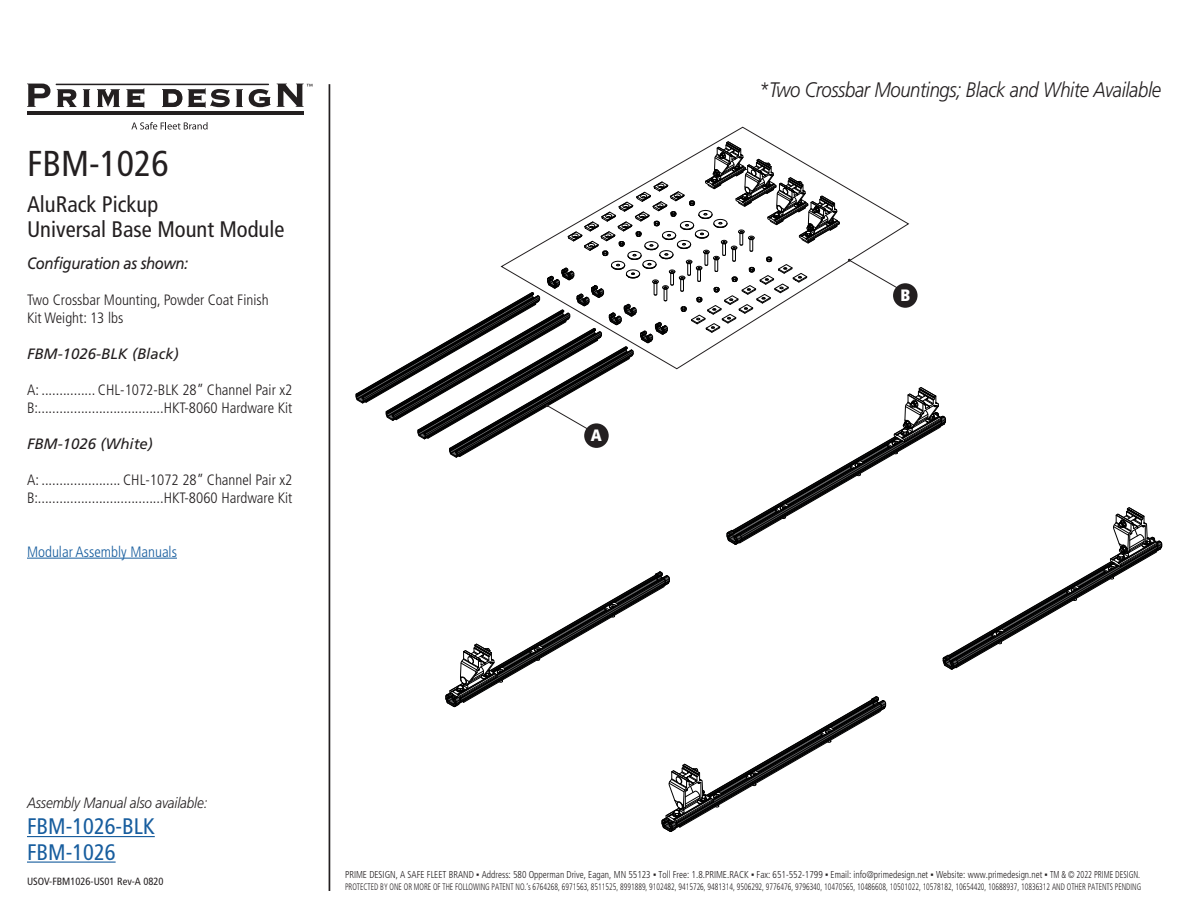
<style>
.page{position:relative;width:1188px;height:918px;background:#fff}
.page>*{position:absolute;margin:0;border:0;box-sizing:border-box;transform-origin:0 0}
.t1{font:condensed 36px "Frutiger LT Std";color:#231f20}
.t2{font:condensed 22.5px "Frutiger LT Std";color:#231f20}
.t3{font:condensed 22.5px "Frutiger LT Std";color:#175d9e}
.t4{font:italic 300 21px "Frutiger LT Std";letter-spacing:-.02em;color:#231f20;scale:.88 1}
.t5{font:italic 16.5px "Frutiger LT Std";letter-spacing:-.025em;color:#231f20;scale:.9 1}
.t6{font:900 condensed 16.5px "Frutiger LT Std";color:#fff}
.t7{font:300 condensed 15px "Frutiger LT Std";color:#231f20}
.t8{font:italic 15px "Frutiger LT Std";color:#231f20}
.t9{font:italic 300 15px "Frutiger LT Std";letter-spacing:-.01em;color:#231f20;scale:.9 1}
.t10{font:300 condensed 15px "Frutiger LT Std";color:#175d9e}
.t11{font:condensed 10.5px "Frutiger LT Std";color:#231f20}
.t12{font:300 condensed 10.05px "Frutiger LT Std";color:#231f20;scale:.93 1}
.t13{font:300 condensed 9.3px "Frutiger LT Std";color:#231f20;scale:.81 1}
.s1{font-family:"Franklin Gothic";font-weight:400;font-stretch:normal}
.s2{font-family:"Arial";font-weight:400;font-stretch:normal}
</style>
<div class="page">
<hr style="left:27px;top:111px;width:277px;height:4px;background:#231f20">
<svg style="left:27px;top:84px;width:23px;height:23px"></svg>
<svg style="left:57px;top:89px;width:20px;height:18px"></svg>
<svg style="left:83px;top:89px;width:7px;height:18px"></svg>
<svg style="left:97px;top:89px;width:23px;height:18px"></svg>
<svg style="left:126px;top:88px;width:18px;height:20px"></svg>
<svg style="left:162px;top:89px;width:20px;height:18px"></svg>
<svg style="left:188px;top:88px;width:42px;height:20px"></svg>
<svg style="left:236px;top:89px;width:7px;height:18px"></svg>
<svg style="left:249px;top:89px;width:22px;height:18px"></svg>
<hr style="left:56px;top:84px;width:213px;height:1px;background:#231f20">
<svg style="left:277px;top:84px;width:35px;height:23px"></svg>
<svg style="left:131px;top:122px;width:77px;height:8px"></svg>
<hr style="left:329px;top:84px;width:1px;height:807px;background:#231f20">
<hr style="left:27px;top:558px;width:150px;height:1px;background:#175d9e">
<svg style="left:356px;top:223px;width:806px;height:609px"></svg>
<div style="left:893px;top:283px;width:25px;height:25px;background:#231f20;border-radius:50%"></div>
<svg style="left:501px;top:127px;width:408px;height:242px"></svg>
<hr style="left:27px;top:836px;width:128px;height:1px;background:#175d9e">
<hr style="left:27px;top:862px;width:89px;height:1px;background:#175d9e">
<p class="t1" style="left:27px;top:142px;width:143px">FBM-1026</p>
<p class="t2" style="left:27px;top:191px;width:133px">AluRack Pickup</p>
<p class="t2" style="left:27px;top:217px;width:259px">Universal Base Mount Module</p>
<p class="t5" style="left:27px;top:253px;width:181px">Configuration as shown:</p>
<p class="t7" style="left:27px;top:291px;width:243px">Two Crossbar Mounting, Powder Coat Finish</p>
<p class="t7" style="left:27px;top:309px;width:98px">Kit Weight: 13 lbs</p>
<p class="t8" style="left:27px;top:345px;width:153px">FBM-1026-BLK (Black)</p>
<p class="t7" style="left:27px;top:381px;width:267px">A: ............... CHL-1072-BLK 28” Channel Pair x2</p>
<p class="t7" style="left:27px;top:399px;width:267px">B:...................................HKT-8060 Hardware Kit</p>
<p class="t8" style="left:27px;top:435px;width:127px">FBM-1026 (White)</p>
<p class="t7" style="left:27px;top:471px;width:267px">A: ...................... CHL-1072 28” Channel Pair x2</p>
<p class="t7" style="left:27px;top:489px;width:267px">B:...................................HKT-8060 Hardware Kit</p>
<p class="t10" style="left:27px;top:543px;width:152px">Modular Assembly Manuals</p>
<p class="t6" style="left:591px;top:425px;width:13px">A</p>
<p class="t4" style="left:759px;top:77px;width:458px">*Two Crossbar Mountings; Black and White Available</p>
<p class="t6" style="left:900px;top:285px;width:11px">B</p>
<p class="t9" style="left:27px;top:794px;width:202px">Assembly Manual also available:</p>
<p class="t3" style="left:27px;top:813px;width:129px">FBM-1026-BLK</p>
<p class="t3" style="left:27px;top:839px;width:90px">FBM-1026</p>
<p class="t11" style="left:27px;top:875px;width:138px">USOV-FBM1026-US01 Rev-A 0820</p>
<p class="t12" style="left:345px;top:869px;width:857px">PRIME DESIGN, A SAFE FLEET BRAND <span class="s1">▪</span> Address: 580 Opperman Drive, Eagan, MN 55123 <span class="s2">▪</span> Toll Free: 1.8.PRIME.RACK <span class="s2">▪</span> Fax: 651-552-1799 <span class="s2">▪</span> Email: info@primedesign.net <span class="s2">▪</span> Website: www.primedesign.net <span class="s2">▪</span> TM &amp; © 2022 PRIME DESIGN.</p>
<p class="t13" style="left:345px;top:882px;width:984px">PROTECTED BY ONE OR MORE OF THE FOLLOWING PATENT NO.’s 6764268, 6971563, 8511525, 8991889, 9102482, 9415726, 9481314, 9506292, 9776476, 9796340, 10470565, 10486608, 10501022, 10578182, 10654420, 10688937, 10836312 AND OTHER PATENTS PENDING</p>
</div>
